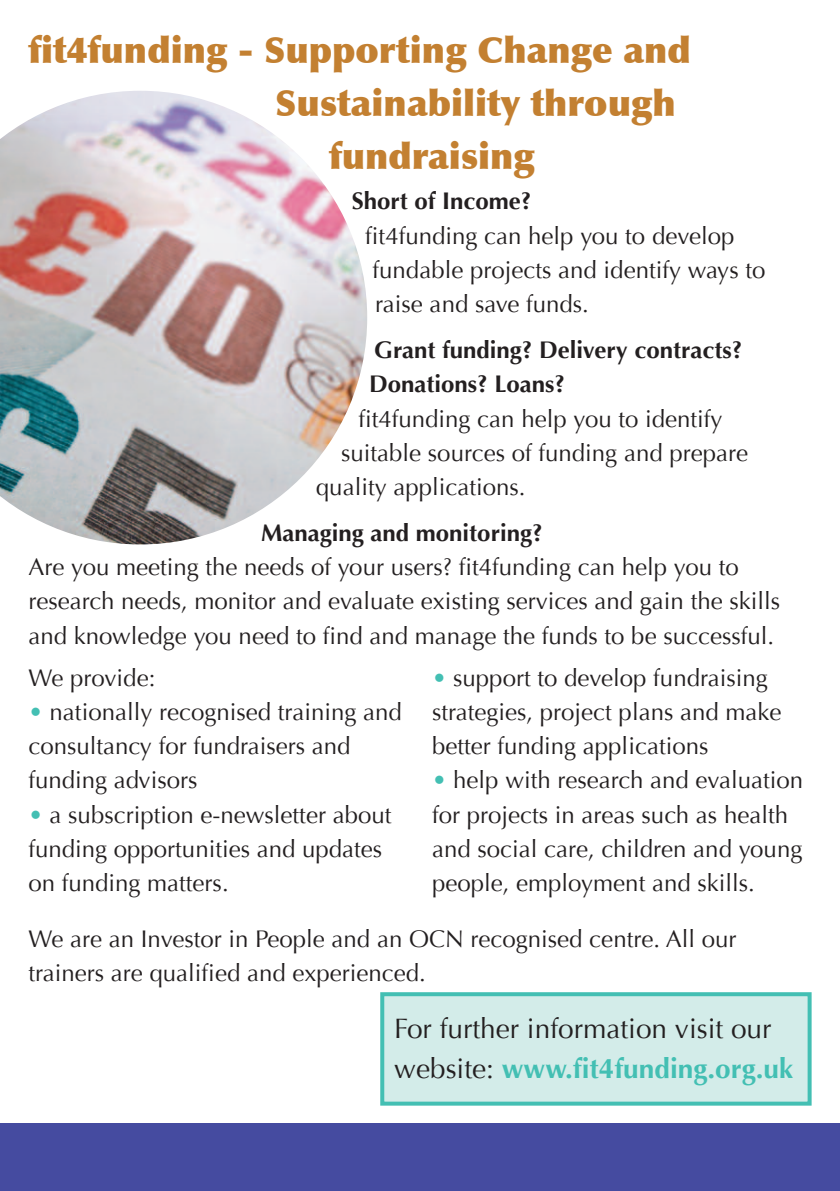
<style>
.page{position:relative;width:840px;height:1191px;background:#fff}
.page>*{position:absolute;margin:0;border:0;box-sizing:border-box;transform-origin:0 0}
.t1{font:900 36px "Optima";color:#c38031}
.t2{font:28px/40px "Optima";color:#231f20}
.t3{font:24px/34.2px "Optima";color:#231f20}
.t4{font:700 24px/34.4px "Optima";color:#231f20}
.s1{color:#43bfb3}
.s2{font-weight:700;color:#43bfb3}
</style>
<div class="page">
<img style="left:0;top:91px;width:367px;height:453px">
<div style="left:0;top:1123px;width:839px;height:68px;background:#454ba0"></div>
<div style="left:384px;top:996px;width:423px;height:105px;background:#d3ece9"></div>
<div style="left:380px;top:992px;width:431px;height:113px;border:4px solid #43bfb3"></div>
<h1 class="t1" style="left:28px;top:28px;width:663px">fit4funding - Supporting Change and</h1>
<h1 class="t1" style="left:275px;top:81px;width:402px">Sustainability through</h1>
<h1 class="t1" style="left:329px;top:134px;width:207px">fundraising</h1>
<p class="t4" style="left:351px;top:184px;width:181px">Short of Income?</p>
<p class="t3" style="left:372px;top:219px;width:394px;text-indent:-7px">fit4funding can help you to develop fundable projects and identify ways to raise and save funds.</p>
<p class="t4" style="left:369px;top:333px;width:374px">Grant funding? Delivery contracts?<br>Donations? Loans?</p>
<p class="t3" style="left:358px;top:402px;width:365px">fit4funding can help you to identify</p>
<p class="t3" style="left:341px;top:436px;width:408px">suitable sources of funding and prepare</p>
<p class="t3" style="left:316px;top:470px;width:211px">quality applications.</p>
<p class="t4" style="left:261px;top:516px;width:283px">Managing and monitoring?</p>
<p class="t3" style="left:28px;top:550px;width:752px">Are you meeting the needs of your users? fit4funding can help you to research needs, monitor and evaluate existing services and gain the skills and knowledge you need to find and manage the funds to be successful.</p>
<p class="t3" style="left:28px;top:660px;width:128px">We provide:</p>
<p class="t3" style="left:28px;top:695px;width:375px"><span class="s1">•</span> nationally recognised training and consultancy for fundraisers and funding advisors</p>
<p class="t3" style="left:28px;top:798px;width:364px"><span class="s1">•</span> a subscription e-newsletter about funding opportunities and updates on funding matters.</p>
<p class="t3" style="left:432px;top:660px;width:351px"><span class="s1">•</span> support to develop fundraising strategies, project plans and make better funding applications</p>
<p class="t3" style="left:432px;top:763px;width:372px"><span class="s1">•</span> help with research and evaluation for projects in areas such as health and social care, children and young people, employment and skills.</p>
<p class="t3" style="left:28px;top:921px;width:709px">We are an Investor in People and an OCN recognised centre. All our trainers are qualified and experienced.</p>
<p class="t2" style="left:394px;top:1008px;width:400px">For further information visit our website: <span class="s2">www.fit4funding.org.uk</span></p>
</div>
